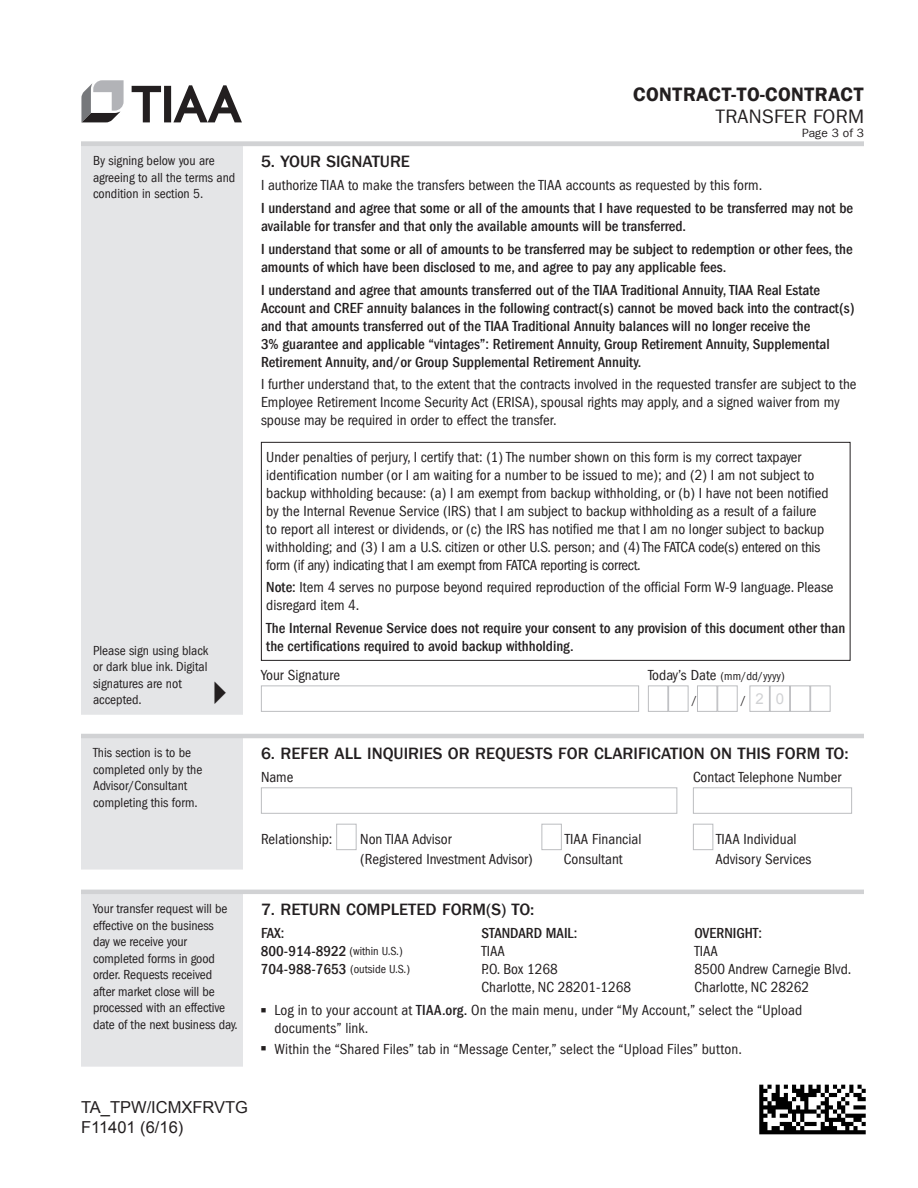
<style>
.page{position:relative;width:918px;height:1188px;background:#fff}
.page>*{position:absolute;margin:0;border:0;box-sizing:border-box;transform-origin:0 0}
.t1{font:19.5px "Franklin Gothic LT Com Dm";letter-spacing:.01em;color:#231f20}
.t2{font:19.5px "Franklin Gothic LT Com";letter-spacing:.01em;color:#231f20}
.t3{font:500 16.5px "Franklin Gothic LT Com";color:#231f20}
.t4{font:16.5px/19.5px "Arial";color:#231f20}
.t5{font:condensed 15px/18px "Franklin Gothic LT Com";color:#231f20}
.t6{font:500 condensed 15px/18px "Franklin Gothic LT Com";color:#231f20}
.t7{font:15px "Arial";color:#d1d2d4}
.t8{font:condensed 13.5px/16.5px "Franklin Gothic LT Com";color:#231f20}
.t9{font:condensed 12px/24px "Franklin Gothic LT Com";color:#231f20}
.t10{font:12px "Franklin Gothic LT Com";letter-spacing:.01em;color:#231f20}
.s1{font-weight:500}
.s2{font-size:15px}
.s3{font-family:"Franklin Gothic LT Com";font-stretch:condensed;font-size:12px;color:#231f20}
.s4{font-weight:400;font-size:12px}
.s5{font-weight:500;font-size:15px}
</style>
<div class="page">
<svg style="left:132px;top:85px;width:110px;height:37px"></svg>
<svg style="left:81px;top:80px;width:43px;height:43px"></svg>
<div style="left:81px;top:146px;width:162px;height:921px;background:#e4e5e7"></div>
<hr style="left:81px;top:142px;width:162px;height:4px;background:#d1d2d4">
<hr style="left:243px;top:142px;width:621px;height:4px;background:#d1d2d4">
<hr style="left:81px;top:734px;width:162px;height:4px;background:#d1d2d4">
<hr style="left:243px;top:734px;width:621px;height:4px;background:#d1d2d4">
<hr style="left:81px;top:890px;width:162px;height:4px;background:#d1d2d4">
<hr style="left:243px;top:890px;width:621px;height:4px;background:#d1d2d4">
<div style="left:261px;top:442px;width:589px;height:219px;border:1px solid #231f20"></div>
<div style="left:261px;top:686px;width:378px;height:26px;border:1px solid #bcbdc0"></div>
<div style="left:648px;top:686px;width:20px;height:26px;border:1px solid #bcbdc0"></div>
<div style="left:668px;top:686px;width:20px;height:26px;border:1px solid #bcbdc0"></div>
<div style="left:697px;top:686px;width:20px;height:26px;border:1px solid #bcbdc0"></div>
<div style="left:717px;top:686px;width:21px;height:26px;border:1px solid #bcbdc0"></div>
<div style="left:750px;top:686px;width:20px;height:26px;border:1px solid #bcbdc0"></div>
<div style="left:770px;top:686px;width:20px;height:26px;border:1px solid #bcbdc0"></div>
<div style="left:790px;top:686px;width:20px;height:26px;border:1px solid #bcbdc0"></div>
<div style="left:810px;top:686px;width:21px;height:26px;border:1px solid #bcbdc0"></div>
<div style="left:261px;top:787px;width:416px;height:27px;border:1px solid #bcbdc0"></div>
<div style="left:693px;top:787px;width:159px;height:27px;border:1px solid #bcbdc0"></div>
<div style="left:336px;top:824px;width:21px;height:26px;border:1px solid #bcbdc0"></div>
<div style="left:542px;top:824px;width:20px;height:26px;border:1px solid #bcbdc0"></div>
<div style="left:693px;top:824px;width:20px;height:26px;border:1px solid #bcbdc0"></div>
<img style="left:759px;top:1084px;width:107px;height:51px">
<svg style="left:214px;top:681px;width:12px;height:23px"></svg>
<h1 class="t1" style="left:633px;top:83px;width:232px">CONTRACT-TO-CONTRACT</h1>
<h1 class="t2" style="left:715px;top:106px;width:150px">TRANSFER FORM</h1>
<p class="t10" style="left:802px;top:126px;width:63px">Page 3 of 3</p>
<p class="t8" style="left:93px;top:153px;width:144px">By signing below you are agreeing to all the terms and condition in section 5.</p>
<p class="t3" style="left:261px;top:152px;width:151px">5. YOUR SIGNATURE</p>
<p class="t5" style="left:261px;top:176px;width:503px">I authorize TIAA to make the transfers between the TIAA accounts as requested by this form.</p>
<p class="t6" style="left:261px;top:199px;width:594px">I understand and agree that some or all of the amounts that I have requested to be transferred may not be available for transfer and that only the available amounts will be transferred.</p>
<p class="t6" style="left:261px;top:240px;width:593px">I understand that some or all of amounts to be transferred may be subject to redemption or other fees, the amounts of which have been disclosed to me, and agree to pay any applicable fees.</p>
<p class="t6" style="left:261px;top:281px;width:595px">I understand and agree that amounts transferred out of the TIAA Traditional Annuity, TIAA Real Estate Account and CREF annuity balances in the following contract(s) cannot be moved back into the contract(s) and that amounts transferred out of the TIAA Traditional Annuity balances will no longer receive the<br>3% guarantee and applicable “vintages”: Retirement Annuity, Group Retirement Annuity, Supplemental Retirement Annuity, and/or Group Supplemental Retirement Annuity.</p>
<p class="t5" style="left:261px;top:376px;width:597px">I further understand that, to the extent that the contracts involved in the requested transfer are subject to the<br>Employee Retirement Income Security Act (ERISA), spousal rights may apply, and a signed waiver from my spouse may be required in order to effect the transfer.</p>
<p class="t8" style="left:93px;top:642px;width:117px">Please sign using black or dark blue ink. Digital signatures are not accepted.</p>
<p class="t5" style="left:266px;top:448px;width:564px">Under penalties of perjury, I certify that: (1) The number shown on this form is my correct taxpayer identification number (or I am waiting for a number to be issued to me); and (2) I am not subject to backup withholding because: (a) I am exempt from backup withholding, or (b) I have not been notified by the Internal Revenue Service (IRS) that I am subject to backup withholding as a result of a failure to report all interest or dividends, or (c) the IRS has notified me that I am no longer subject to backup withholding; and (3) I am a U.S. citizen or other U.S. person; and (4) The FATCA code(s) entered on this form (if any) indicating that I am exempt from FATCA reporting is correct.</p>
<p class="t5" style="left:266px;top:579px;width:569px"><span class="s1">Note:</span> Item 4 serves no purpose beyond required reproduction of the official Form W-9 language. Please disregard item 4.</p>
<p class="t6" style="left:266px;top:619px;width:581px">The Internal Revenue Service does not require your consent to any provision of this document other than the certifications required to avoid backup withholding.</p>
<p class="t5" style="left:261px;top:666px;width:80px">Your Signature</p>
<p class="t9" style="left:692px;top:664px;width:95px;text-indent:-44px"><span class="s2">Today’s Date</span> (mm/dd/yyyy) /</p>
<p class="t7" style="left:741px;top:689px;width:45px"><span class="s3">/</span> 2 0</p>
<p class="t8" style="left:93px;top:745px;width:111px">This section is to be completed only by the<br>Advisor/Consultant completing this form.</p>
<p class="t3" style="left:261px;top:744px;width:589px">6. REFER ALL INQUIRIES OR REQUESTS FOR CLARIFICATION ON THIS FORM TO:</p>
<p class="t5" style="left:261px;top:768px;width:34px">Name</p>
<p class="t5" style="left:693px;top:768px;width:150px">Contact Telephone Number</p>
<p class="t5" style="left:261px;top:830px;width:73px">Relationship:</p>
<p class="t5" style="left:360px;top:830px;width:93px">Non TIAA Advisor</p>
<p class="t5" style="left:565px;top:830px;width:78px">TIAA Financial</p>
<p class="t5" style="left:716px;top:830px;width:82px">TIAA Individual</p>
<p class="t5" style="left:360px;top:850px;width:174px">(Registered Investment Advisor)</p>
<p class="t5" style="left:564px;top:850px;width:60px">Consultant</p>
<p class="t5" style="left:715px;top:850px;width:97px">Advisory Services</p>
<p class="t8" style="left:93px;top:901px;width:146px">Your transfer request will be effective on the business<br>day we receive your completed forms in good order. Requests received<br>after market close will be processed with an effective date of the next business day.</p>
<p class="t3" style="left:261px;top:900px;width:275px">7. RETURN COMPLETED FORM(S) TO:</p>
<p class="t6" style="left:261px;top:924px;width:25px">FAX:</p>
<p class="t6" style="left:482px;top:924px;width:97px">STANDARD MAIL:</p>
<p class="t6" style="left:694px;top:924px;width:69px">OVERNIGHT:</p>
<p class="t6" style="left:261px;top:942px;width:143px">800-914-8922 <span class="s4">(within U.S.)</span></p>
<p class="t5" style="left:482px;top:942px;width:25px">TIAA</p>
<p class="t5" style="left:695px;top:942px;width:25px">TIAA</p>
<p class="t9" style="left:261px;top:957px;width:151px"><span class="s5">704-988-7653</span> (outside U.S.)</p>
<p class="t5" style="left:482px;top:960px;width:78px">P.O. Box 1268</p>
<p class="t5" style="left:694px;top:960px;width:159px">8500 Andrew Carnegie Blvd.</p>
<p class="t5" style="left:482px;top:978px;width:151px">Charlotte, NC 28201-1268</p>
<p class="t5" style="left:274px;top:976px;width:536px;line-height:22.8px;text-indent:420px">Charlotte, NC 28262<br>Log in to your account at <span class="s1">TIAA.org.</span> On the main menu, under “My Account,” select the “Upload</p>
<p class="t5" style="left:274px;top:1018px;width:469px;line-height:20.7px">documents” link.<br>Within the “Shared Files” tab in “Message Center,” select the “Upload Files” button.</p>
<p class="t4" style="left:81px;top:1098px;width:169px">TA_TPW/ICMXFRVTG<br>F11401 (6/16)</p>
</div>
